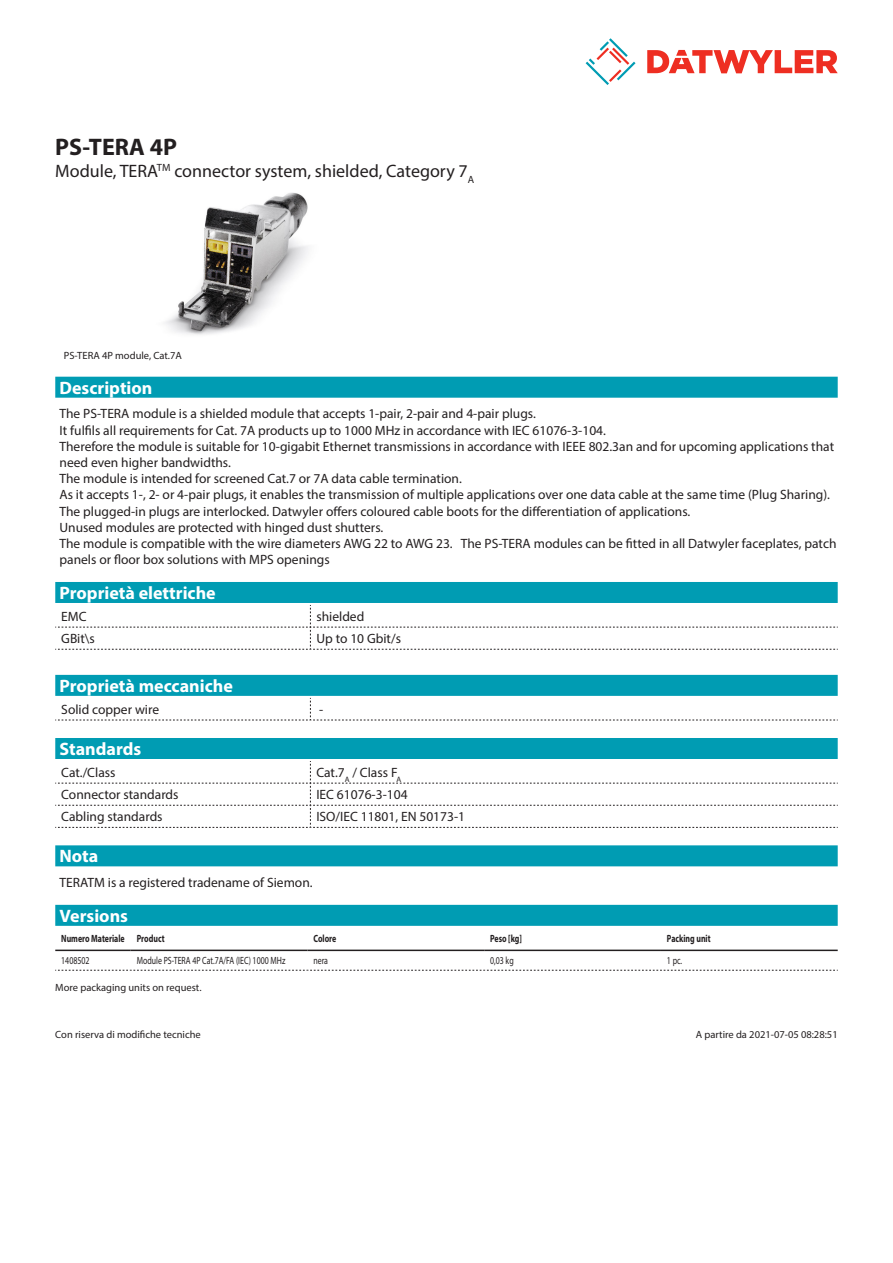
<style>
.page{position:relative;width:893px;height:1263px;background:#fff}
.page>*{position:absolute;margin:0;border:0;box-sizing:border-box;transform-origin:0 0}
.Product_Head{font:700 24px "Myriad Pro";color:#231f20}
.Standard_Head_Proper{font:700 18px "Myriad Pro";color:#fff}
.SubHead{font:18px "Myriad Pro";color:#231f20}
.Standard_text{font:13.5px/16.2px "Myriad Pro";color:#231f20}
.myriad_light_propert{font:13.5px "Myriad Pro";color:#231f20}
.myriadlight{font:10.5px "Myriad Pro";color:#231f20;scale:.75 1}
.Footnote{font:10.5px "Myriad Pro";color:#231f20}
.imagetext{font:10.5px "Myriad Pro";color:#231f20}
.myriadbold{font:700 10.5px "Myriad Pro";color:#231f20;scale:.75 1}
</style>
<div class="page">
<svg style="left:586px;top:38px;width:49px;height:47px"></svg>
<svg style="left:647px;top:50px;width:191px;height:23px"></svg>
<div style="left:55px;top:738px;width:783px;height:21px;background:#009cb3"></div>
<svg style="left:55px;top:761px;width:783px;height:67px"></svg>
<div style="left:55px;top:845px;width:783px;height:21px;background:#009cb3"></div>
<div style="left:55px;top:675px;width:783px;height:21px;background:#009cb3"></div>
<svg style="left:55px;top:698px;width:783px;height:23px"></svg>
<img style="left:165px;top:192px;width:143px;height:143px">
<div style="left:55px;top:905px;width:783px;height:21px;background:#009cb3"></div>
<hr style="left:55px;top:949px;width:76px;height:2px;background:#231f20">
<hr style="left:131px;top:949px;width:176px;height:2px;background:#231f20">
<hr style="left:307px;top:949px;width:177px;height:2px;background:#231f20">
<hr style="left:484px;top:949px;width:177px;height:2px;background:#231f20">
<hr style="left:661px;top:949px;width:177px;height:2px;background:#231f20">
<svg style="left:55px;top:970px;width:783px;height:1px"></svg>
<div style="left:55px;top:377px;width:783px;height:21px;background:#009cb3"></div>
<div style="left:55px;top:582px;width:783px;height:21px;background:#009cb3"></div>
<svg style="left:55px;top:605px;width:783px;height:45px"></svg>
<p class="Product_Head" style="left:55px;top:131px;width:123px">PS-TERA 4P</p>
<p class="SubHead" style="left:55px;top:160px;width:420px">Module, TERA<sup>TM</sup> connector system, shielded, Category 7<sub>A</sub></p>
<p class="imagetext" style="left:64px;top:349px;width:120px">PS-TERA 4P module, Cat.7A</p>
<p class="Standard_Head_Proper" style="left:60px;top:376px;width:94px">Description</p>
<p class="Standard_text" style="left:60px;top:406px;width:778px">The PS-TERA module is a shielded module that accepts 1-pair, 2-pair and 4-pair plugs.<br>It fulfils all requirements for Cat. 7A products up to 1000 MHz in accordance with IEC 61076-3-104.<br>Therefore the module is suitable for 10-gigabit Ethernet transmissions in accordance with IEEE 802.3an and for upcoming applications that need even higher bandwidths.<br>The module is intended for screened Cat.7 or 7A data cable termination.<br>As it accepts 1-, 2- or 4-pair plugs, it enables the transmission of multiple applications over one data cable at the same time (Plug Sharing).<br>The plugged-in plugs are interlocked. Datwyler offers coloured cable boots for the differentiation of applications.<br>Unused modules are protected with hinged dust shutters.<br>The module is compatible with the wire diameters AWG 22 to AWG 23. The PS-TERA modules can be fitted in all Datwyler faceplates, patch panels or floor box solutions with MPS openings</p>
<p class="Standard_Head_Proper" style="left:60px;top:581px;width:158px">Proprietà elettriche</p>
<p class="myriad_light_propert" style="left:61px;top:608px;width:27px">EMC</p>
<p class="myriad_light_propert" style="left:316px;top:608px;width:49px">shielded</p>
<p class="myriad_light_propert" style="left:61px;top:630px;width:35px">GBit\s</p>
<p class="myriad_light_propert" style="left:316px;top:630px;width:86px">Up to 10 Gbit/s</p>
<p class="Standard_Head_Proper" style="left:60px;top:674px;width:175px">Proprietà meccaniche</p>
<p class="myriad_light_propert" style="left:61px;top:701px;width:99px">Solid copper wire</p>
<p class="myriad_light_propert" style="left:319px;top:701px;width:6px">-</p>
<p class="Standard_Head_Proper" style="left:60px;top:737px;width:83px">Standards</p>
<p class="myriad_light_propert" style="left:61px;top:764px;width:56px">Cat./Class</p>
<p class="myriad_light_propert" style="left:316px;top:764px;width:86px">Cat.7<sub>A</sub> / Class F<sub>A</sub></p>
<p class="myriad_light_propert" style="left:61px;top:786px;width:119px">Connector standards</p>
<p class="myriad_light_propert" style="left:316px;top:786px;width:93px">IEC 61076-3-104</p>
<p class="myriad_light_propert" style="left:61px;top:808px;width:103px">Cabling standards</p>
<p class="myriad_light_propert" style="left:316px;top:808px;width:150px">ISO/IEC 11801, EN 50173-1</p>
<p class="Standard_Head_Proper" style="left:60px;top:844px;width:40px">Nota</p>
<p class="Standard_text" style="left:60px;top:874px;width:255px">TERATM is a registered tradename of Siemon.</p>
<p class="Standard_Head_Proper" style="left:60px;top:904px;width:70px">Versions</p>
<p class="myriadbold" style="left:61px;top:931px;width:86px">Numero Materiale</p>
<p class="myriadbold" style="left:137px;top:931px;width:39px">Product</p>
<p class="myriadbold" style="left:313px;top:931px;width:32px">Colore</p>
<p class="myriadbold" style="left:490px;top:931px;width:44px">Peso [kg]</p>
<p class="myriadbold" style="left:667px;top:931px;width:60px">Packing unit</p>
<p class="myriadlight" style="left:61px;top:954px;width:39px">1408502</p>
<p class="myriadlight" style="left:137px;top:954px;width:200px">Module PS-TERA 4P Cat.7A/FA (IEC) 1000 MHz</p>
<p class="myriadlight" style="left:313px;top:954px;width:21px">nera</p>
<p class="myriadlight" style="left:490px;top:954px;width:33px">0,03 kg</p>
<p class="myriadlight" style="left:667px;top:954px;width:22px">1 pc.</p>
<p class="imagetext" style="left:55px;top:981px;width:148px">More packaging units on request.</p>
<p class="Footnote" style="left:55px;top:1028px;width:147px">Con riserva di modifiche tecniche</p>
<p class="Footnote" style="left:696px;top:1028px;width:143px">A partire da 2021-07-05 08:28:51</p>
</div>
